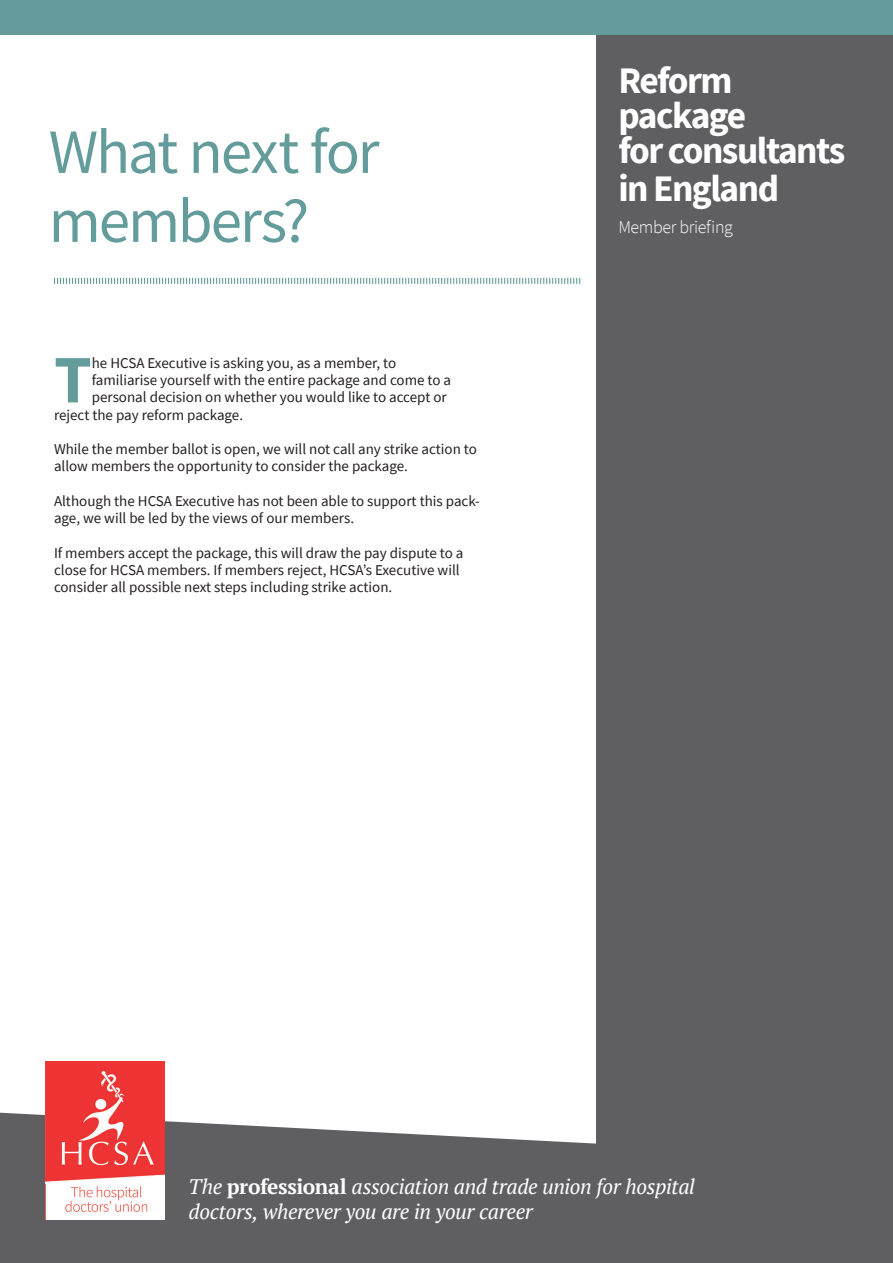
<style>
.page{position:relative;width:893px;height:1263px;background:#fff}
.page>*{position:absolute;margin:0;border:0;box-sizing:border-box;transform-origin:0 0}
.Body_2nd_par_s-serif{font:700 67.95px "Source Sans Pro";color:#649c9c}
.t1{font:63px/69px "Source Sans Pro";letter-spacing:-.035em;color:#649c9c}
.Body_2nd_par_s-serif-2{font:700 37.35px/34.8px "Source Sans Pro";letter-spacing:-.04em;color:#fff}
.t2{font:italic 21px/25.5px "PT Serif";letter-spacing:-.015em;color:#fff}
.Body_2nd_par_s-serif-3{font:300 18px "Source Sans Pro";letter-spacing:-.02em;color:#fff}
.Body_2nd_par_s-serif-4{font:15px/17.2px "Source Sans Pro";color:#231f20}
.s1{font-weight:700;font-style:normal}
</style>
<div class="page">
<div style="left:597px;top:0;width:296px;height:1263px;background:#5f5f62"></div>
<svg style="left:0;top:1113px;width:597px;height:150px;fill:#5f5f62"></svg>
<div style="left:0;top:0;width:893px;height:34px;background:#649c9c"></div>
<img style="left:46px;top:1062px;width:119px;height:157px">
<svg style="left:54px;top:278px;width:526px;height:6px"></svg>
<p class="t1" style="left:49px;top:117px;width:332px">What next for members?</p>
<p class="Body_2nd_par_s-serif" style="left:54px;top:334px;width:39px">T</p>
<p class="Body_2nd_par_s-serif-4" style="left:92px;top:354px;width:306px">he HCSA Executive is asking you, as a member, to</p>
<p class="Body_2nd_par_s-serif-4" style="left:92px;top:371px;width:361px">familiarise yourself with the entire package and come to a</p>
<p class="Body_2nd_par_s-serif-4" style="left:92px;top:389px;width:356px">personal decision on whether you would like to accept or</p>
<p class="Body_2nd_par_s-serif-4" style="left:54px;top:406px;width:191px">reject the pay reform package.</p>
<p class="Body_2nd_par_s-serif-4" style="left:54px;top:440px;width:424px">While the member ballot is open, we will not call any strike action to allow members the opportunity to consider the package.</p>
<p class="Body_2nd_par_s-serif-4" style="left:54px;top:492px;width:427px">Although the HCSA Executive has not been able to support this pack&shy;age, we will be led by the views of our members.</p>
<p class="Body_2nd_par_s-serif-4" style="left:54px;top:544px;width:411px">If members accept the package, this will draw the pay dispute to a close for HCSA members. If members reject, HCSA’s Executive will consider all possible next steps including strike action.</p>
<p class="Body_2nd_par_s-serif-2" style="left:618px;top:63px;width:129px">Reform package</p>
<p class="Body_2nd_par_s-serif-2" style="left:618px;top:131px;width:228px;line-height:37.8px">for consultants in England</p>
<p class="Body_2nd_par_s-serif-3" style="left:618px;top:216px;width:116px">Member briefing</p>
<p class="t2" style="left:189px;top:1173px;width:508px">The <span class="s1">professional</span> association and trade union for hospital doctors, wherever you are in your career</p>
</div>
